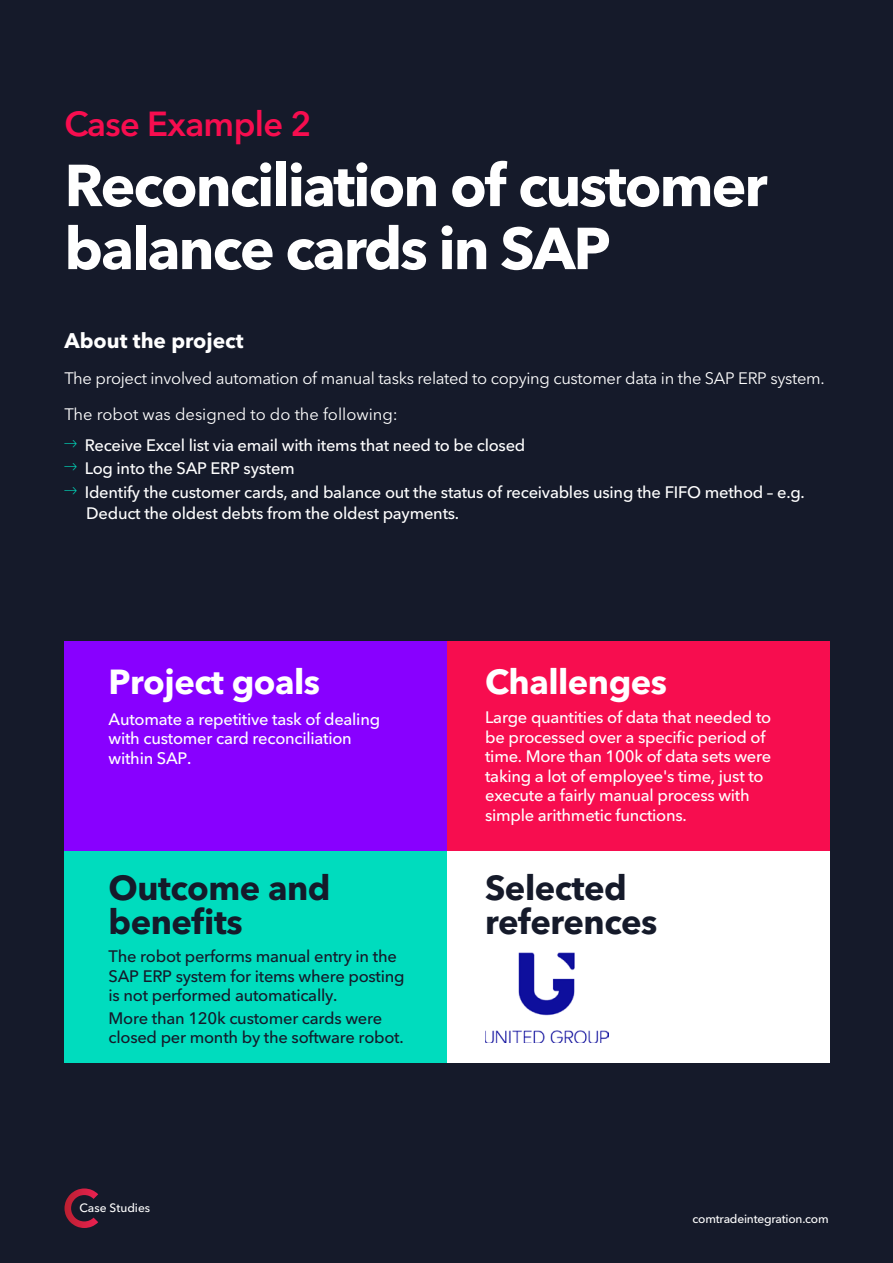
<style>
.page{position:relative;width:893px;height:1263px;background:#151a2a}
.page>*{position:absolute;margin:0;border:0;box-sizing:border-box;transform-origin:0 0}
.t1{font:700 58.5px/63px "Avenir Next LT Pro";letter-spacing:-.035em;color:#fff}
.t2{font:700 34.5px/34.5px "Avenir Next LT Pro";letter-spacing:-.015em;color:#151a2a}
.t3{font:700 34.5px "Avenir Next LT Pro";letter-spacing:-.015em;color:#fff}
.t4{font:600 34.5px "Avenir Next LT Pro";letter-spacing:-.02em;color:#f70d4f}
.t5{font:700 21px "Avenir Next LT Pro";color:#fff}
.t6{font:500 16.5px/19.5px "Avenir Next LT Pro";letter-spacing:-.015em;color:#fff}
.t7{font:500 16.5px/19.5px "Avenir Next LT Pro";letter-spacing:-.015em;color:#151a2a}
.t8{font:16.5px/36px "Avenir Next LT Pro";letter-spacing:-.02em;color:#fff}
.t9{font:500 12px "Avenir Next LT Pro";letter-spacing:-.02em;color:#fff}
.t10{font:500 12px "Avenir Next LT Pro";color:#fff}
</style>
<div class="page">
<svg style="left:64px;top:1188px;width:34px;height:40px"></svg>
<div style="left:64px;top:641px;width:383px;height:211px;background:#80f"></div>
<div style="left:447px;top:641px;width:383px;height:211px;background:#f70d4f"></div>
<div style="left:64px;top:851px;width:383px;height:211px;background:#00dcbe"></div>
<div style="left:447px;top:851px;width:383px;height:211px;background:#fff"></div>
<img style="left:485px;top:952px;width:123px;height:91px">
<h2 class="t4" style="left:64px;top:103px;width:248px">Case Example 2</h2>
<h1 class="t1" style="left:64px;top:154px;width:705px">Reconciliation of customer balance cards in SAP</h1>
<p class="t5" style="left:64px;top:327px;width:181px">About the project</p>
<p class="t8" style="left:64px;top:360px;width:762px">The project involved automation of manual tasks related to copying customer data in the SAP ERP system.<br>The robot was designed to do the following:</p>
<p class="t6" style="left:85px;top:433px;width:721px;line-height:23.4px">Receive Excel list via email with items that need to be closed<br>Log into the SAP ERP system<br>Identify the customer cards, and balance out the status of receivables using the FIFO method – e.g.</p>
<p class="t6" style="left:86px;top:503px;width:374px">Deduct the oldest debts from the oldest payments.</p>
<h2 class="t3" style="left:109px;top:661px;width:213px">Project goals</h2>
<p class="t6" style="left:109px;top:709px;width:273px">Automate a repetitive task of dealing with customer card reconciliation within SAP.</p>
<h2 class="t3" style="left:485px;top:661px;width:184px">Challenges</h2>
<p class="t6" style="left:485px;top:708px;width:288px">Large quantities of data that needed to be processed over a specific period of time. More than 100k of data sets were taking a lot of employee's time, just to execute a fairly manual process with simple arithmetic functions.</p>
<h2 class="t2" style="left:109px;top:870px;width:223px">Outcome and benefits</h2>
<h2 class="t2" style="left:485px;top:870px;width:174px">Selected references</h2>
<p class="t7" style="left:109px;top:946px;width:298px">The robot performs manual entry in the<br>SAP ERP system for items where posting is not performed automatically.</p>
<p class="t7" style="left:109px;top:1008px;width:297px">More than 120k customer cards were closed per month by the software robot.</p>
<p class="t10" style="left:80px;top:1201px;width:72px">Case Studies</p>
<p class="t9" style="left:693px;top:1211px;width:138px">comtradeintegration.com</p>
</div>
